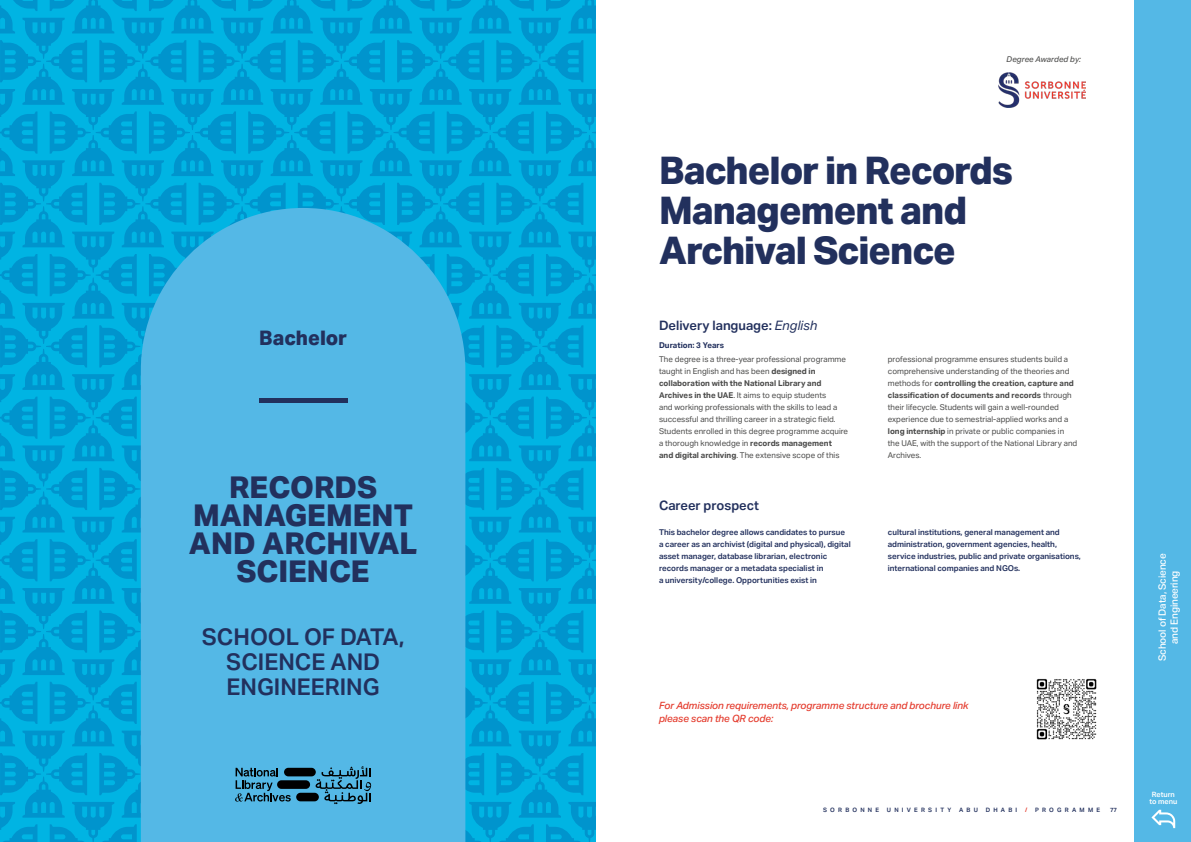
<style>
.page{position:relative;width:1191px;height:842px;background:#fff}
.page>*{position:absolute;margin:0;border:0;box-sizing:border-box;transform-origin:0 0}
.t1{font:800 38px/40px "Aktiv Grotesk Arbc";letter-spacing:-.025em;color:#22305d}
.t2{font:800 30px/28px "Aktiv Grotesk Arbc";color:#22305d;text-align:center}
.t3{font:600 23px/25px "Aktiv Grotesk Arbc";color:#22305d;text-align:center}
.t4{font:800 20px "Aktiv Grotesk Arbc";color:#22305d}
.t5{font:600 13px "Aktiv Grotesk Arbc";color:#22305d}
.t6{font:italic 500 10px/13px "Aktiv Grotesk Arbc";letter-spacing:-.01em;color:#e43c2e}
.t7{font:500 10px/12px "Aktiv Grotesk Arbc";letter-spacing:-.005em;color:#fff;text-align:center}
.t8{font:8px/12px "Aktiv Grotesk Arbc";color:#4a4a49}
.t9{font:600 8px/12px "Aktiv Grotesk Arbc";color:#22305d}
.t10{font:italic 500 8px "Aktiv Grotesk Arbc";color:#575756}
.t11{font:700 8px "Aktiv Grotesk Arbc";color:#22305d}
.t12{font:600 7.3px/7.3px "Aktiv Grotesk Arbc";color:#fff;text-align:center}
.t13{font:600 6px "Aktiv Grotesk Arbc";letter-spacing:.54em;color:#22305d}
.t14{font:600 6px "Aktiv Grotesk Arbc";color:#e43c2e}
.s1{font-weight:400;font-style:italic}
.s2{font-weight:700}
</style>
<div class="page">
<img style="left:1036px;top:678px;width:61px;height:62px">
<svg style="left:0;top:0;width:595px;height:842px;background:#20acdd"></svg>
<div style="left:284px;top:768px;width:32px;height:8px;background:#000;border-radius:4px"></div>
<div style="left:277px;top:780px;width:33px;height:9px;background:#000;border-radius:4px"></div>
<div style="left:296px;top:793px;width:23px;height:8px;background:#000;border-radius:4px"></div>
<img style="left:998px;top:72px;width:87px;height:36px">
<div style="left:1134px;top:0;width:57px;height:842px;background:#54b8e6"></div>
<svg style="left:1151px;top:810px;width:24px;height:18px"></svg>
<h3 class="t4" style="left:259px;top:326px;width:89px">Bachelor</h3>
<h2 class="t2" style="left:189px;top:473px;width:230px">RECORDS<br>MANAGEMENT<br>AND ARCHIVAL<br>SCIENCE</h2>
<h3 class="t3" style="left:202px;top:625px;width:204px">SCHOOL OF DATA,<br>SCIENCE AND<br>ENGINEERING</h3>
<p class="t10" style="left:1006px;top:55px;width:76px">Degree Awarded by:</p>
<h1 class="t1" style="left:659px;top:151px;width:355px">Bachelor in Records<br>Management and<br>Archival Science</h1>
<h3 class="t5" style="left:659px;top:318px;width:160px">Delivery language: <span class="s1">English</span></h3>
<p class="t11" style="left:659px;top:340px;width:67px">Duration: 3 Years</p>
<p class="t8" style="left:659px;top:354px;width:191px">The degree is a three-year professional programme taught in English and has been <span class="s2">designed in collaboration with the National Library and Archives in the UAE</span>. It aims to equip students<br>and working professionals with the skills to lead a successful and thrilling career in a strategic field.<br>Students enrolled in this degree programme acquire a thorough knowledge in <span class="s2">records management<br>and digital archiving</span>. The extensive scope of this</p>
<h3 class="t5" style="left:659px;top:498px;width:102px">Career prospect</h3>
<p class="t9" style="left:659px;top:526px;width:193px">This bachelor degree allows candidates to pursue a career as an archivist (digital and physical), digital asset manager, database librarian, electronic records manager or a metadata specialist in<br>a university/college. Opportunities exist in</p>
<p class="t8" style="left:888px;top:354px;width:191px">professional programme ensures students build a comprehensive understanding of the theories and methods for <span class="s2">controlling the creation, capture and classification of documents and records</span> through their lifecycle. Students will gain a well-rounded experience due to semestrial-applied works and a <span class="s2">long internship</span> in private or public companies in the UAE, with the support of the National Library and Archives.</p>
<p class="t9" style="left:888px;top:526px;width:194px">cultural institutions, general management and administration, government agencies, health, service industries, public and private organisations, international companies and NGOs.</p>
<p class="t6" style="left:659px;top:699px;width:311px">For Admission requirements, programme structure and brochure link please scan the QR code:</p>
<p class="t13" style="left:823px;top:806px;width:58px">SORBONNE</p>
<p class="t13" style="left:887px;top:806px;width:66px">UNIVERSITY</p>
<p class="t13" style="left:959px;top:806px;width:20px">ABU</p>
<p class="t13" style="left:985px;top:806px;width:33px">DHABI</p>
<p class="t14" style="left:1025px;top:806px;width:4px">/</p>
<p class="t13" style="left:1035px;top:806px;width:66px">PROGRAMME</p>
<p class="t13" style="left:1110px;top:806px;width:9px">77</p>
<p class="t7" style="left:1154px;top:660px;width:111px;rotate:-90deg">School of Data, Science and Engineering</p>
<p class="t7" style="left:1156px;top:661px;width:109px;rotate:-90deg">School of Data, Science and Engineering</p>
<p class="t12" style="left:1149px;top:791px;width:29px">Return to menu</p>
</div>
